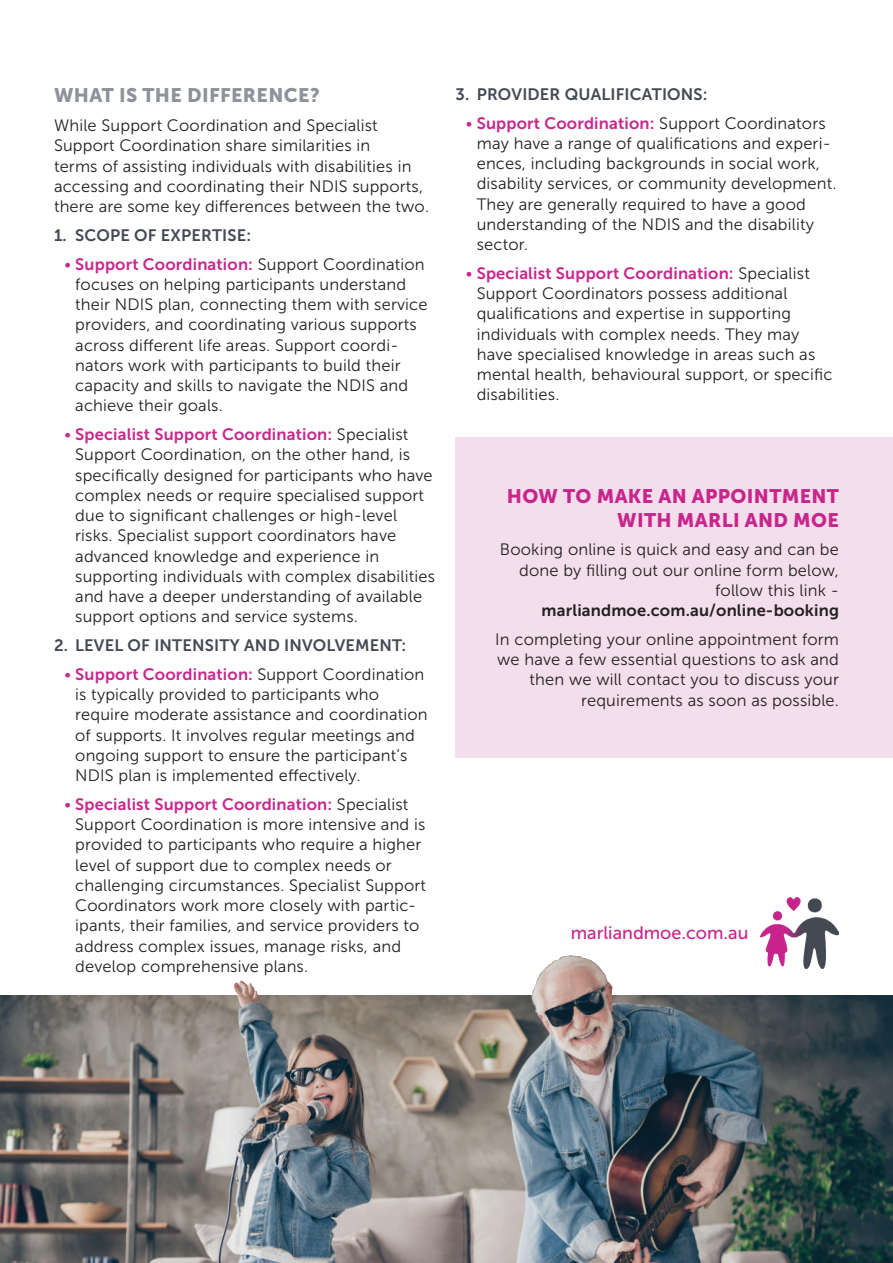
<style>
.page{position:relative;width:893px;height:1263px;background:#fff}
.page>*{position:absolute;margin:0;border:0;box-sizing:border-box;transform-origin:0 0}
.t1{font:19.5px/23.4px "Museo Sans 900";letter-spacing:.02em;color:#c9268d;text-align:right}
.t2{font:19.5px "Museo Sans 900";letter-spacing:.02em;color:#8e939b}
.t3{font:18px "Museo Sans 500";color:#c9268d}
.t4{font:16.5px/20.2px "Museo Sans 300";letter-spacing:.01em;color:#231f20}
.t5{font:16.5px "Museo Sans 700";letter-spacing:.01em;color:#c9268d}
.t6{font:16.5px "Museo Sans 700";letter-spacing:.01em;color:#434953}
.t7{font:16.5px "Museo Sans 700";letter-spacing:.01em;color:#231f20}
.s1{font-family:"Museo Sans 300"}
.s2{font-family:"Museo Sans 300";color:#231f20}
</style>
<div class="page">
<div style="left:455px;top:437px;width:438px;height:320px;background:#f3deeb"></div>
<img style="left:760px;top:897px;width:79px;height:71px">
<img style="left:0;top:995px;width:893px;height:268px">
<img style="left:532px;top:955px;width:39px;height:56px">
<p class="t2" style="left:54px;top:84px;width:267px">WHAT IS THE DIFFERENCE?</p>
<p class="t4" style="left:54px;top:115px;width:377px">While Support Coordination and Specialist Support Coordination share similarities in<br>terms of assisting individuals with disabilities in accessing and coordinating their NDIS supports, there are some key differences between the two.</p>
<p class="t6" style="left:54px;top:226px;width:199px">1. SCOPE OF EXPERTISE:</p>
<p class="t5" style="left:64px;top:255px;width:362px"><span class="s1">•</span> Support Coordination: <span class="s2">Support Coordination</span></p>
<p class="t4" style="left:75px;top:274px;width:354px">focuses on helping participants understand their NDIS plan, connecting them with service providers, and coordinating various supports across different life areas. Support coordi&shy;nators work with participants to build their capacity and skills to navigate the NDIS and achieve their goals.</p>
<p class="t5" style="left:64px;top:425px;width:345px"><span class="s1">•</span> Specialist Support Coordination: <span class="s2">Specialist</span></p>
<p class="t4" style="left:75px;top:445px;width:361px">Support Coordination, on the other hand, is specifically designed for participants who have complex needs or require specialised support due to significant challenges or high-level risks. Specialist support coordinators have advanced knowledge and experience in supporting individuals with complex disabilities and have a deeper understanding of available support options and service systems.</p>
<p class="t6" style="left:54px;top:636px;width:354px">2. LEVEL OF INTENSITY AND INVOLVEMENT:</p>
<p class="t5" style="left:64px;top:665px;width:361px"><span class="s1">•</span> Support Coordination: <span class="s2">Support Coordination</span></p>
<p class="t4" style="left:75px;top:684px;width:354px">is typically provided to participants who require moderate assistance and coordination of supports. It involves regular meetings and ongoing support to ensure the participant’s NDIS plan is implemented effectively.</p>
<p class="t5" style="left:64px;top:795px;width:345px"><span class="s1">•</span> Specialist Support Coordination: <span class="s2">Specialist</span></p>
<p class="t4" style="left:75px;top:814px;width:352px">Support Coordination is more intensive and is provided to participants who require a higher level of support due to complex needs or challenging circumstances. Specialist Support Coordinators work more closely with partic&shy;ipants, their families, and service providers to address complex issues, manage risks, and develop comprehensive plans.</p>
<p class="t6" style="left:455px;top:85px;width:254px">3. PROVIDER QUALIFICATIONS:</p>
<p class="t5" style="left:466px;top:114px;width:361px"><span class="s1">•</span> Support Coordination: <span class="s2">Support Coordinators</span></p>
<p class="t4" style="left:477px;top:133px;width:361px">may have a range of qualifications and experi&shy;ences, including backgrounds in social work, disability services, or community development.<br>They are generally required to have a good understanding of the NDIS and the disability sector.</p>
<p class="t5" style="left:466px;top:264px;width:345px"><span class="s1">•</span> Specialist Support Coordination: <span class="s2">Specialist</span></p>
<p class="t4" style="left:477px;top:284px;width:357px">Support Coordinators possess additional qualifications and expertise in supporting individuals with complex needs. They may have specialised knowledge in areas such as mental health, behavioural support, or specific disabilities.</p>
<p class="t1" style="left:507px;top:485px;width:334px">HOW TO MAKE AN APPOINTMENT<br>WITH MARLI AND MOE</p>
<p class="t4" style="left:500px;top:540px;width:341px;text-align:right">Booking online is quick and easy and can be done by filling out our online form below, follow this link -</p>
<p class="t7" style="left:542px;top:601px;width:299px">marliandmoe.com.au/online-booking</p>
<p class="t4" style="left:495px;top:629px;width:345px;text-align:right">In completing your online appointment form we have a few essential questions to ask and then we will contact you to discuss your requirements as soon as possible.</p>
<p class="t3" style="left:571px;top:923px;width:179px">marliandmoe.com.au</p>
</div>
